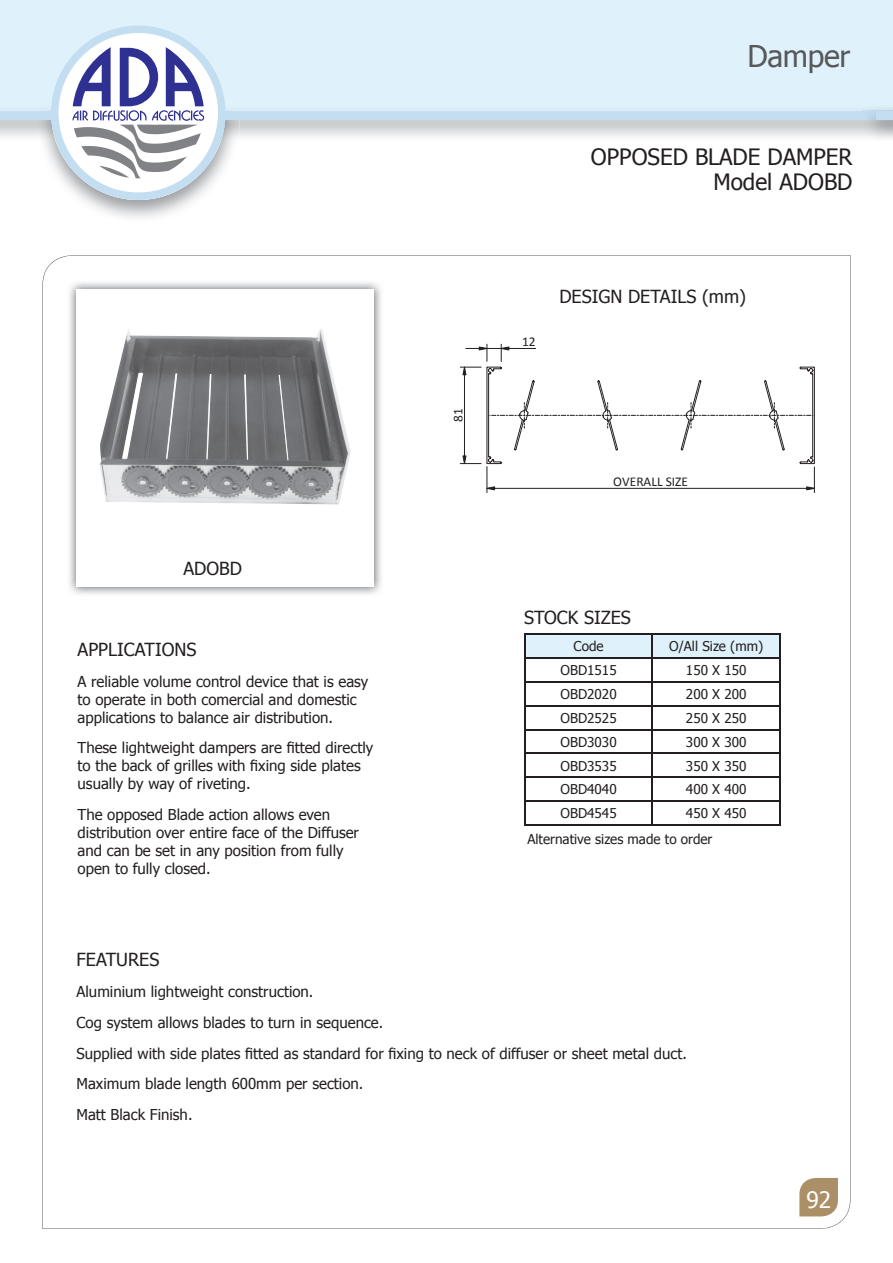
<style>
.page{position:relative;width:893px;height:1263px;background:#fff}
.page>*{position:absolute;margin:0;border:0;box-sizing:border-box;transform-origin:0 0}
.t1{font:30px "Tahoma";letter-spacing:-.01em;color:#57585a}
.t2{font:22.65px "Tahoma";color:#fff}
.t3{font:22.5px/25.5px "Tahoma";color:#231f20;text-align:right}
.t4{font:18px "Tahoma";color:#231f20}
.t5{font:15px/18px "Tahoma";color:#231f20}
.t6{font:13.5px "Tahoma";color:#231f20}
.t7{font:13.5px "Calibri";color:#231f20}
</style>
<div class="page">
<div style="left:0;top:0;width:893px;height:111px;background:#dff1fa"></div>
<div style="left:0;top:111px;width:893px;height:8px;background:#c3def1"></div>
<svg style="left:880px;top:109px;width:13px;height:2px"></svg>
<img style="left:862px;top:111px;width:14px;height:8px">
<svg style="left:51px;top:26px;width:174px;height:174px"></svg>
<svg style="left:799px;top:1178px;width:39px;height:38px"></svg>
<hr style="left:524px;top:659px;width:2px;height:22px;background:#231f20">
<hr style="left:779px;top:659px;width:2px;height:22px;background:#231f20">
<hr style="left:524px;top:681px;width:128px;height:2px;background:#231f20">
<hr style="left:524px;top:683px;width:2px;height:22px;background:#231f20">
<hr style="left:652px;top:681px;width:129px;height:2px;background:#231f20">
<hr style="left:779px;top:683px;width:2px;height:22px;background:#231f20">
<hr style="left:524px;top:705px;width:128px;height:1px;background:#231f20">
<hr style="left:524px;top:706px;width:2px;height:23px;background:#231f20">
<hr style="left:652px;top:705px;width:129px;height:1px;background:#231f20">
<hr style="left:779px;top:706px;width:2px;height:23px;background:#231f20">
<hr style="left:524px;top:729px;width:128px;height:1px;background:#231f20">
<hr style="left:524px;top:730px;width:2px;height:23px;background:#231f20">
<hr style="left:652px;top:729px;width:129px;height:1px;background:#231f20">
<hr style="left:779px;top:730px;width:2px;height:23px;background:#231f20">
<hr style="left:524px;top:753px;width:128px;height:1px;background:#231f20">
<hr style="left:524px;top:754px;width:2px;height:22px;background:#231f20">
<hr style="left:652px;top:753px;width:129px;height:1px;background:#231f20">
<hr style="left:779px;top:754px;width:2px;height:22px;background:#231f20">
<hr style="left:524px;top:776px;width:128px;height:2px;background:#231f20">
<hr style="left:524px;top:778px;width:2px;height:22px;background:#231f20">
<hr style="left:652px;top:776px;width:129px;height:2px;background:#231f20">
<hr style="left:779px;top:778px;width:2px;height:22px;background:#231f20">
<hr style="left:524px;top:800px;width:128px;height:2px;background:#231f20">
<hr style="left:524px;top:802px;width:2px;height:22px;background:#231f20">
<hr style="left:652px;top:800px;width:129px;height:2px;background:#231f20">
<hr style="left:779px;top:802px;width:2px;height:22px;background:#231f20">
<hr style="left:524px;top:824px;width:128px;height:2px;background:#231f20">
<hr style="left:652px;top:824px;width:129px;height:2px;background:#231f20">
<hr style="left:524px;top:634px;width:128px;height:1px;background:#231f20">
<hr style="left:524px;top:635px;width:2px;height:22px;background:#231f20">
<hr style="left:652px;top:634px;width:129px;height:1px;background:#231f20">
<svg style="left:526px;top:635px;width:253px;height:189px"></svg>
<hr style="left:779px;top:635px;width:2px;height:22px;background:#231f20">
<hr style="left:524px;top:657px;width:128px;height:2px;background:#231f20">
<hr style="left:652px;top:657px;width:129px;height:2px;background:#231f20">
<img style="left:69px;top:282px;width:312px;height:312px">
<div style="left:77px;top:289px;width:297px;height:298px;background:#fff"></div>
<svg style="left:460px;top:344px;width:355px;height:149px"></svg>
<img style="left:99px;top:329px;width:252px;height:175px">
<h1 class="t1" style="left:747px;top:36px;width:104px">Damper</h1>
<h3 class="t3" style="left:591px;top:143px;width:263px">OPPOSED BLADE DAMPER<br>Model ADOBD</h3>
<p class="t4" style="left:183px;top:556px;width:60px">ADOBD</p>
<p class="t4" style="left:78px;top:637px;width:120px">APPLICATIONS</p>
<p class="t5" style="left:78px;top:671px;width:292px">A reliable volume control device that is easy to operate in both comercial and domestic applications to balance air distribution.</p>
<p class="t5" style="left:78px;top:738px;width:297px">These lightweight dampers are fitted directly to the back of grilles with fixing side plates usually by way of riveting.</p>
<p class="t5" style="left:78px;top:805px;width:283px">The opposed Blade action allows even distribution over entire face of the Diffuser and can be set in any position from fully open to fully closed.</p>
<p class="t7" style="left:449px;top:422px;width:15px;rotate:-90deg">81</p>
<p class="t7" style="left:522px;top:333px;width:15px">12</p>
<p class="t4" style="left:559px;top:284px;width:188px">DESIGN DETAILS (mm)</p>
<p class="t7" style="left:613px;top:473px;width:76px">OVERALL SIZE</p>
<p class="t4" style="left:524px;top:605px;width:108px">STOCK SIZES</p>
<p class="t6" style="left:574px;top:637px;width:32px">Code</p>
<p class="t6" style="left:669px;top:637px;width:96px">O/All Size (mm)</p>
<p class="t6" style="left:561px;top:661px;width:58px">OBD1515</p>
<p class="t6" style="left:686px;top:661px;width:62px">150 X 150</p>
<p class="t6" style="left:561px;top:685px;width:58px">OBD2020</p>
<p class="t6" style="left:686px;top:685px;width:62px">200 X 200</p>
<p class="t6" style="left:561px;top:709px;width:58px">OBD2525</p>
<p class="t6" style="left:686px;top:709px;width:62px">250 X 250</p>
<p class="t6" style="left:561px;top:733px;width:58px">OBD3030</p>
<p class="t6" style="left:686px;top:733px;width:62px">300 X 300</p>
<p class="t6" style="left:561px;top:756px;width:58px">OBD3535</p>
<p class="t6" style="left:686px;top:756px;width:62px">350 X 350</p>
<p class="t6" style="left:561px;top:780px;width:58px">OBD4040</p>
<p class="t6" style="left:686px;top:780px;width:62px">400 X 400</p>
<p class="t6" style="left:561px;top:804px;width:58px">OBD4545</p>
<p class="t6" style="left:686px;top:804px;width:62px">450 X 450</p>
<p class="t6" style="left:527px;top:830px;width:187px">Alternative sizes made to order</p>
<p class="t4" style="left:77px;top:948px;width:84px">FEATURES</p>
<p class="t5" style="left:77px;top:975px;width:612px;line-height:30.8px">Aluminium lightweight construction.<br>Cog system allows blades to turn in sequence.<br>Supplied with side plates fitted as standard for fixing to neck of diffuser or sheet metal duct.<br>Maximum blade length 600mm per section.<br>Matt Black Finish.</p>
<h2 class="t2" style="left:806px;top:1184px;width:26px">92</h2>
</div>
